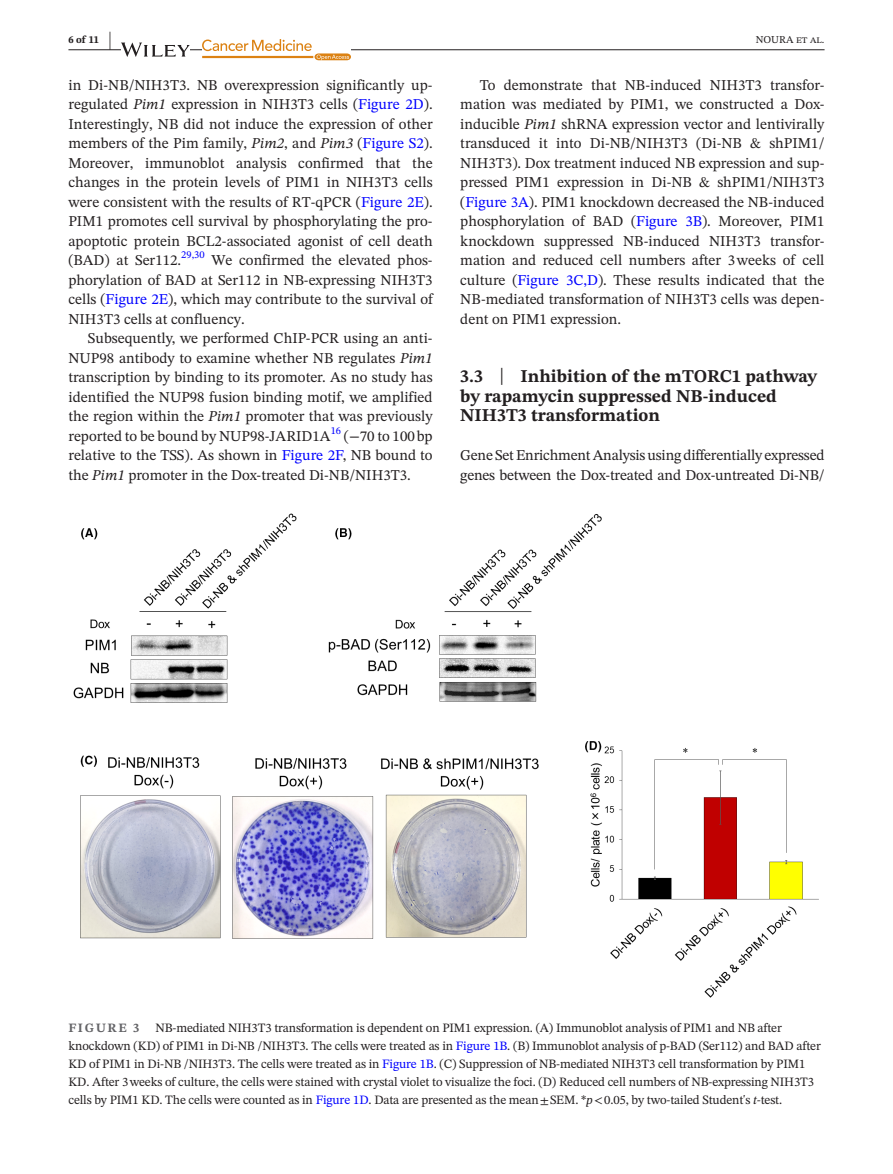
<style>
.page{position:relative;width:893px;height:1174px;background:#fff}
.page>*{position:absolute;margin:0;border:0;box-sizing:border-box;transform-origin:0 0}
.t1{font:700 18px/19.5px "STIX Two Text";color:#231f20}
.t2{font:15px/19.5px "STIX Two Text";color:#231f20;text-align:justify}
.t3{font:12.75px/18px "STIX Two Text";letter-spacing:-.01em;color:#231f20}
.t4{font:700 12.75px "STIX Two Text";letter-spacing:.13em;color:#636366}
.t5{font:10.5px "STIX Two Text";color:#231f20}
.t6{font:10.5px "STIX Two Text";color:#00f}
.t7{font:700 10.5px "STIX Two Text";color:#231f20}
.s1{font-size:21px}
.s2{font-style:italic}
.s3{color:#00f}
.s4{font-weight:400;font-size:23.7px}
.s5{font-family:"STIX"}
</style>
<div class="page">
<hr style="left:68px;top:49px;width:756px;height:1px;background:#231f20">
<svg style="left:121px;top:43px;width:69px;height:14px"></svg>
<svg style="left:202px;top:39px;width:149px;height:21px"></svg>
<img style="left:73px;top:513px;width:746px;height:485px">
<p class="t7" style="left:68px;top:32px;width:44px">6 of 11 <span class="s1">|</span></p>
<p class="t5" style="left:756px;top:32px;width:70px">NOURA et al.</p>
<p class="t2" style="left:68px;top:75px;width:366px">in Di-NB/NIH3T3. NB overexpression significantly up&shy;regulated <span class="s2">Pim1</span> expression in NIH3T3 cells (<span class="s3">Figure 2D</span>).<br>Interestingly, NB did not induce the expression of other members of the Pim family, <span class="s2">Pim2</span>, and <span class="s2">Pim3</span> (<span class="s3">Figure S2</span>).<br>Moreover, immunoblot analysis confirmed that the changes in the protein levels of PIM1 in NIH3T3 cells were consistent with the results of RT-qPCR (<span class="s3">Figure 2E</span>).<br>PIM1 promotes cell survival by phosphorylating the pro&shy;apoptotic protein BCL2-associated agonist of cell death (BAD) at Ser112.</p>
<p class="t2" style="left:460px;top:75px;width:366px;text-indent:20px">To demonstrate that NB-induced NIH3T3 transfor&shy;mation was mediated by PIM1, we constructed a Dox&shy;inducible <span class="s2">Pim1</span> shRNA expression vector and lentivirally transduced it into Di-NB/NIH3T3 (Di-NB &amp; shPIM1/ NIH3T3). Dox treatment induced NB expression and sup&shy;pressed PIM1 expression in Di-NB &amp; shPIM1/NIH3T3 (<span class="s3">Figure 3A</span>). PIM1 knockdown decreased the NB-induced phosphorylation of BAD (<span class="s3">Figure 3B</span>). Moreover, PIM1 knockdown suppressed NB-induced NIH3T3 transfor&shy;mation and reduced cell numbers after 3weeks of cell culture (<span class="s3">Figure 3C,D</span>). These results indicated that the NB-mediated transformation of NIH3T3 cells was depen&shy;dent on PIM1 expression.</p>
<p class="t6" style="left:181px;top:247px;width:25px">29,30</p>
<p class="t2" style="left:68px;top:250px;width:366px;text-indent:143px">We confirmed the elevated phos&shy;phorylation of BAD at Ser112 in NB-expressing NIH3T3 cells (<span class="s3">Figure 2E</span>), which may contribute to the survival of NIH3T3 cells at confluency.</p>
<p class="t2" style="left:68px;top:328px;width:366px;text-indent:19px">Subsequently, we performed ChIP-PCR using an anti-NUP98 antibody to examine whether NB regulates <span class="s2">Pim1 </span>transcription by binding to its promoter. As no study has identified the NUP98 fusion binding motif, we amplified the region within the <span class="s2">Pim1</span> promoter that was previously reported to be bound by NUP98-JARID1A</p>
<p class="t1" style="left:460px;top:367px;width:358px">3.3 <span class="s4">|</span> Inhibition of the mTORC1 pathway by rapamycin suppressed NB-induced<br>NIH3T3 transformation</p>
<p class="t2" style="left:460px;top:445px;width:366px">Gene Set Enrichment Analysis using differentially expressed genes between the Dox-treated and Dox-untreated Di-NB/</p>
<p class="t6" style="left:331px;top:423px;width:12px">16</p>
<p class="t2" style="left:68px;top:426px;width:366px;text-indent:275px">(−70 to 100bp relative to the TSS). As shown in <span class="s3">Figure 2F</span>, NB bound to the <span class="s2">Pim1</span> promoter in the Dox-treated Di-NB/NIH3T3.</p>
<p class="t3" style="left:68px;top:1018px;width:754px;text-indent:87px">NB-mediated NIH3T3 transformation is dependent on PIM1 expression. (A) Immunoblot analysis of PIM1 and NB after knockdown (KD) of PIM1 in Di-NB /NIH3T3. The cells were treated as in <span class="s3">Figure 1B</span>. (B) Immunoblot analysis of p-BAD (Ser112) and BAD after KD of PIM1 in Di-NB /NIH3T3. The cells were treated as in <span class="s3">Figure 1B</span>. (C) Suppression of NB-mediated NIH3T3 cell transformation by PIM1<br>KD. After 3weeks of culture, the cells were stained with crystal violet to visualize the foci. (D) Reduced cell numbers of NB-expressing NIH3T3 cells by PIM1 KD. The cells were counted as in <span class="s3">Figure 1D</span>. Data are presented as the mean<span class="s5">±</span>SEM. *<span class="s2">p</span><span class="s5">&lt;</span>0.05, by two-tailed Student's <span class="s2">t-</span>test.</p>
<p class="t4" style="left:68px;top:1018px;width:72px">FIGURE 3</p>
</div>
